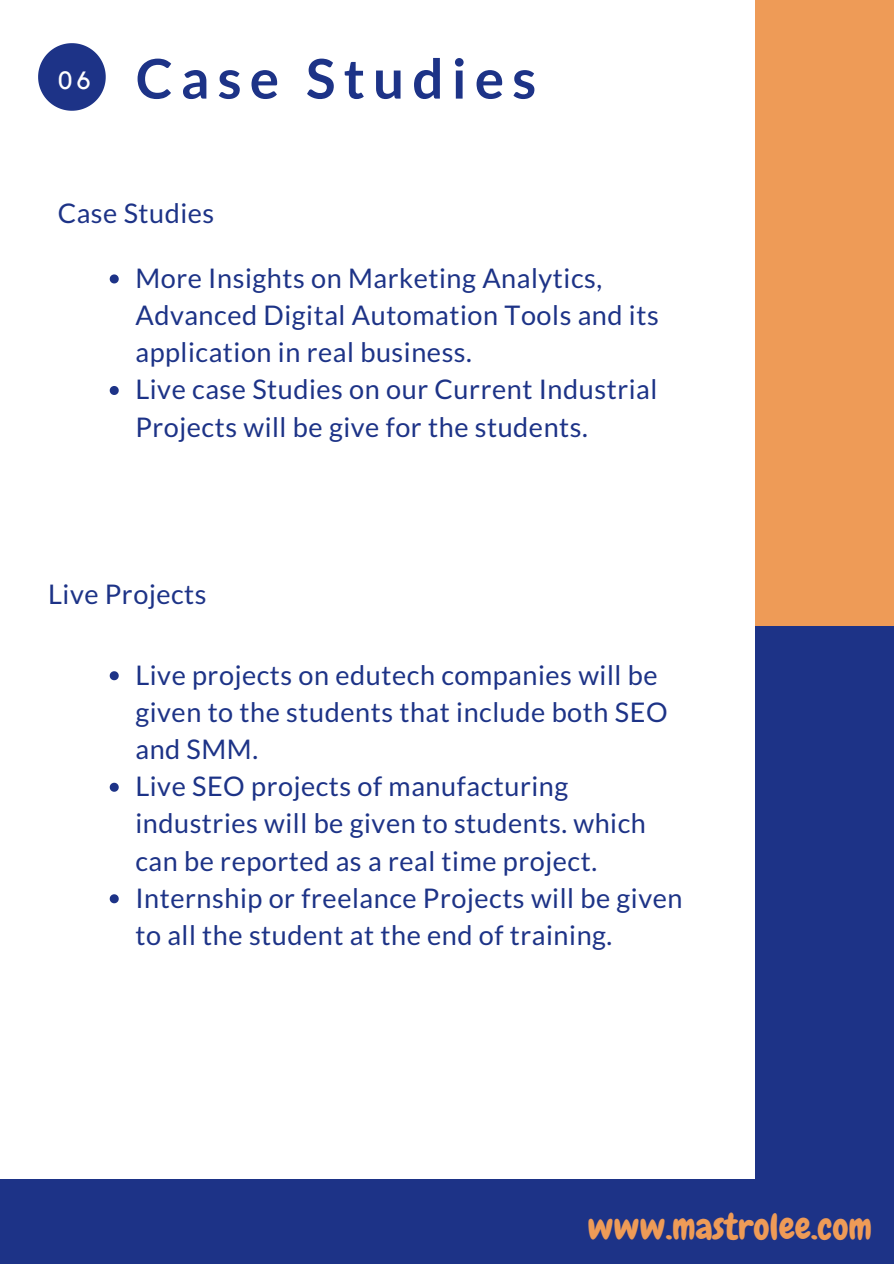
<style>
.page{position:relative;width:894px;height:1264px;background:#fff}
.page>*{position:absolute;margin:0;border:0;box-sizing:border-box;transform-origin:0 0}
.t1{font:700 54.75px "Lato";letter-spacing:.15em;color:#1d3387}
.t2{font:36px "Chewy";color:#ee9b57}
.t3{font:27px/37.2px "Lato";letter-spacing:.02em;color:#1d3387}
</style>
<div class="page">
<div style="left:755px;top:0;width:138px;height:629px;background:#ee9b57"></div>
<div style="left:755px;top:626px;width:138px;height:637px;background:#1d3387"></div>
<svg style="left:38px;top:43px;width:68px;height:68px"></svg>
<div style="left:0;top:1179px;width:893px;height:84px;background:#1d3387"></div>
<svg style="left:110px;top:671px;width:9px;height:9px"></svg>
<svg style="left:110px;top:782px;width:9px;height:9px"></svg>
<svg style="left:110px;top:894px;width:9px;height:9px"></svg>
<svg style="left:110px;top:274px;width:9px;height:9px"></svg>
<svg style="left:110px;top:386px;width:9px;height:9px"></svg>
<h1 class="t1" style="left:58px;top:45px;width:479px"><sup>06</sup> Case Studies</h1>
<p class="t3" style="left:58px;top:194px;width:158px">Case Studies</p>
<p class="t3" style="left:135px;top:259px;width:524px">More Insights on Marketing Analytics, Advanced Digital Automation Tools and its application in real business.<br>Live case Studies on our Current Industrial Projects will be give for the students.</p>
<p class="t3" style="left:48px;top:575px;width:160px">Live Projects</p>
<p class="t3" style="left:135px;top:655px;width:548px">Live projects on edutech companies will be given to the students that include both SEO and SMM.<br>Live SEO projects of manufacturing industries will be given to students. which can be reported as a real time project.<br>Internship or freelance Projects will be given to all the student at the end of training.</p>
<h2 class="t2" style="left:587px;top:1203px;width:286px">www.mastrolee.com</h2>
</div>
